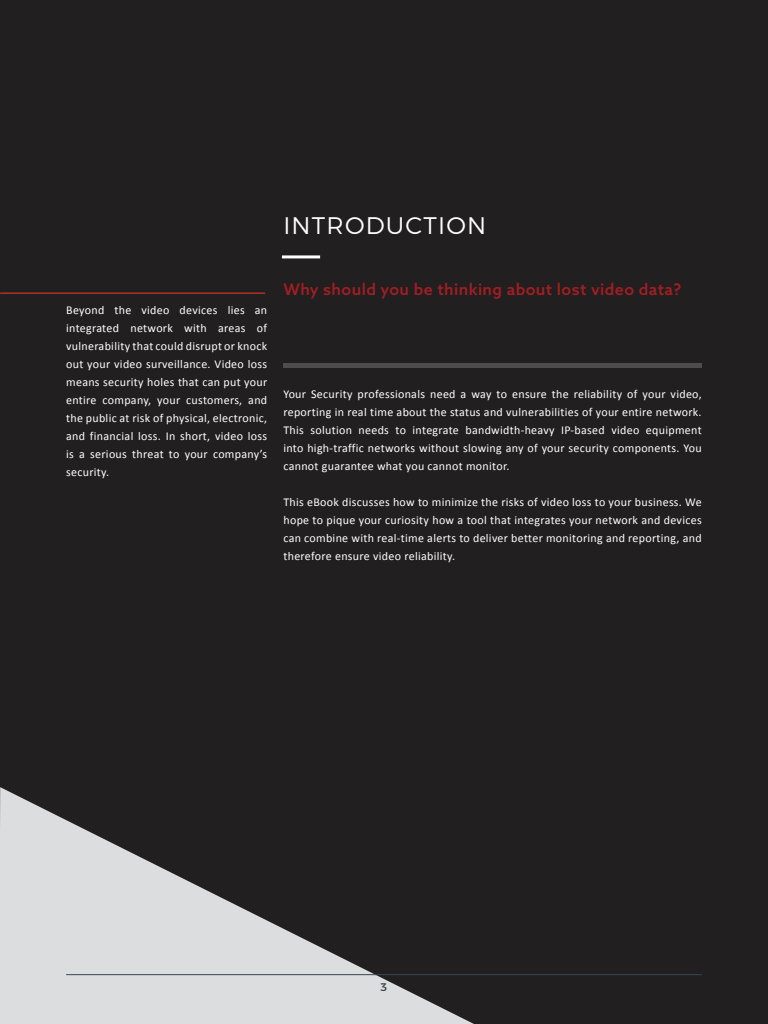
<style>
.page{position:relative;width:768px;height:1024px;background:#221f20}
.page>*{position:absolute;margin:0;border:0;box-sizing:border-box;transform-origin:0 0}
.t1{font:300 24px "Montserrat";letter-spacing:.05em;color:#fff}
.t2{font:500 16px "Azo Sans";letter-spacing:.025em;color:#a31e23}
.t3{font:12px/18px "Calibri";letter-spacing:.025em;color:#fff;text-align:justify}
.t4{font:11px "Montserrat";color:#2e333c}
</style>
<div class="page">
<svg style="left:0;top:787px;width:474px;height:237px"></svg>
<hr style="left:0;top:293px;width:265px;height:1px;background:#ef3b2d">
<hr style="left:283px;top:364px;width:419px;height:4px;background:#4d4d4d">
<hr style="left:282px;top:255px;width:38px;height:3px;background:#fff">
<hr style="left:66px;top:974px;width:636px;height:1px;background:#394454">
<h1 class="t1" style="left:283px;top:207px;width:204px">INTRODUCTION</h1>
<p class="t3" style="left:66px;top:300px;width:203px">Beyond the video devices lies an integrated network with areas of vulnerability that could disrupt or knock out your video surveillance. Video loss means security holes that can put your entire company, your customers, and the public at risk of physical, electronic, and financial loss. In short, video loss is a serious threat to your company’s security.</p>
<h2 class="t2" style="left:283px;top:279px;width:399px">Why should you be thinking about lost video data?</h2>
<p class="t3" style="left:283px;top:385px;width:420px">Your Security professionals need a way to ensure the reliability of your video, reporting in real time about the status and vulnerabilities of your entire network.<br>This solution needs to integrate bandwidth-heavy IP-based video equipment into high-traffic networks without slowing any of your security components. You cannot guarantee what you cannot monitor.</p>
<p class="t3" style="left:283px;top:493px;width:420px">This eBook discusses how to minimize the risks of video loss to your business. We hope to pique your curiosity how a tool that integrates your network and devices can combine with real-time alerts to deliver better monitoring and reporting, and therefore ensure video reliability.</p>
<p class="t4" style="left:381px;top:978px;width:8px">3</p>
</div>
